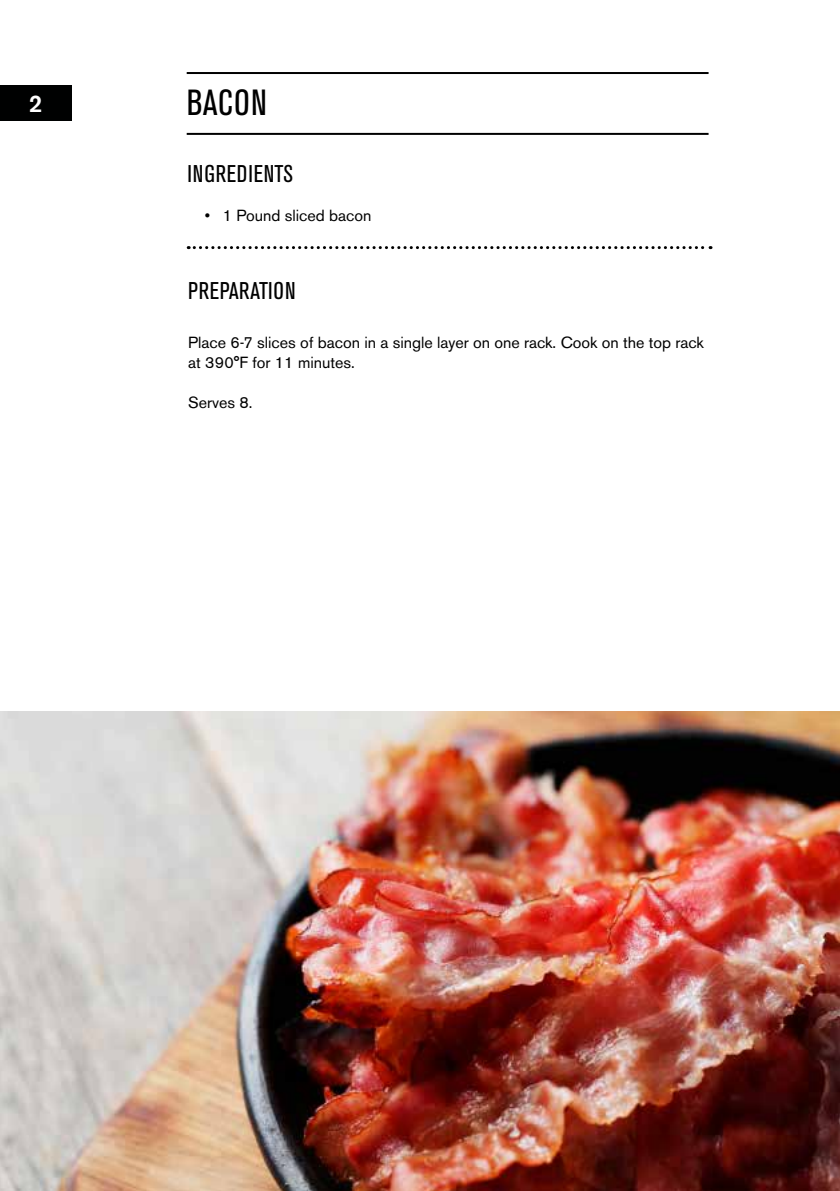
<style>
.page{position:relative;width:840px;height:1191px;background:#fff}
.page>*{position:absolute;margin:0;border:0;box-sizing:border-box;transform-origin:0 0}
.t1{font:condensed 36px "Akzidenz Grotesk BE";letter-spacing:.02em;color:#000}
.t2{font:condensed 24px "Akzidenz Grotesk BE";letter-spacing:.02em;color:#000}
.t3{font:500 24px "Akzidenz Grotesk BE";color:#fff}
.t4{font:16px/20px "Akzidenz Grotesk BE";color:#000}
</style>
<div class="page">
<img style="left:0;top:711px;width:839px;height:480px">
<hr style="left:186px;top:133px;width:522px;height:2px;background:#000">
<svg style="left:188px;top:246px;width:522px;height:3px"></svg>
<hr style="left:186px;top:72px;width:522px;height:2px;background:#000">
<div style="left:0;top:86px;width:71px;height:35px;background:#000101"></div>
<h2 class="t3" style="left:29px;top:88px;width:15px">2</h2>
<h1 class="t1" style="left:186px;top:82px;width:82px">BACON</h1>
<h2 class="t2" style="left:187px;top:160px;width:107px">INGREDIENTS</h2>
<p class="t4" style="left:204px;top:205px;width:168px">• 1 Pound sliced bacon</p>
<h2 class="t2" style="left:188px;top:277px;width:109px">PREPARATION</h2>
<p class="t4" style="left:188px;top:332px;width:517px">Place 6-7 slices of bacon in a single layer on one rack. Cook on the top rack at 390°F for 11 minutes.</p>
<p class="t4" style="left:188px;top:392px;width:66px">Serves 8.</p>
</div>
